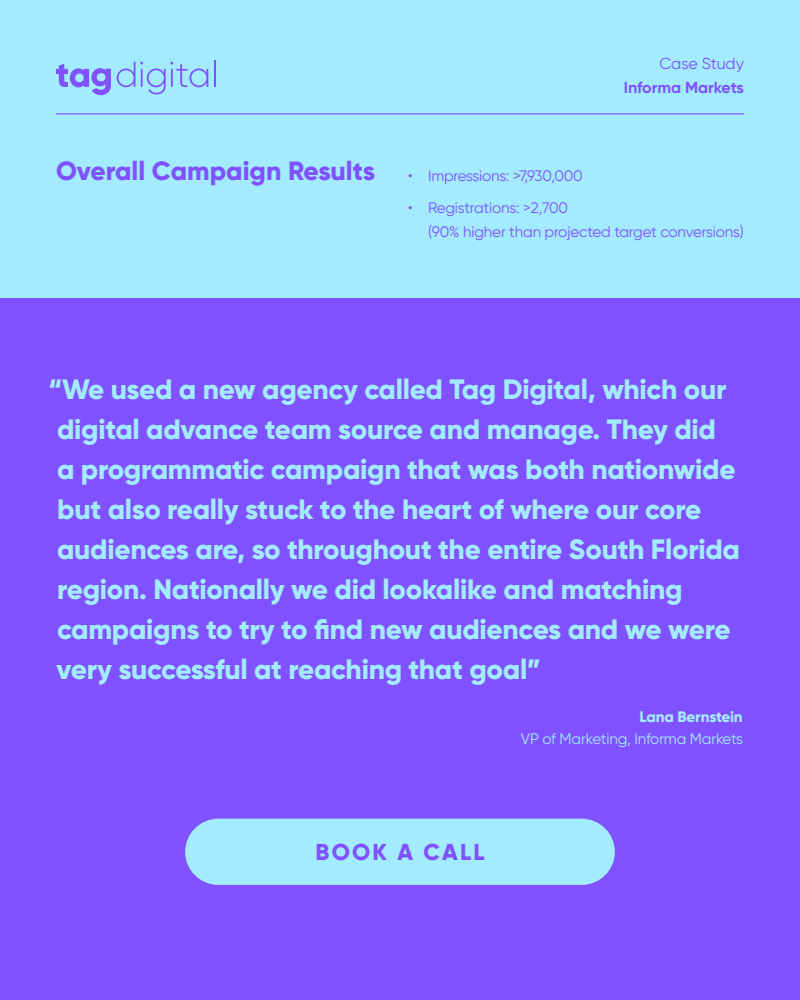
<style>
.page{position:relative;width:800px;height:1000px;background:#fff}
.page>*{position:absolute;margin:0;border:0;box-sizing:border-box;transform-origin:0 0}
.t1{font:800 28px/40px "Gilroy";letter-spacing:-.01em;color:#a3ebff}
.t2{font:800 26.4px "Gilroy";color:#8052ff}
.t3{font:800 23.04px "Gilroy";letter-spacing:.1em;color:#8052ff}
.t4{font:700 16px "Gilroy";color:#8052ff}
.t5{font:16px "Gilroy";color:#8052ff}
.t6{font:15.2px/24px "Gilroy";letter-spacing:-.01em;color:#8052ff}
.t7{font:15.2px "Gilroy";letter-spacing:-.01em;color:#a3ebff}
.t8{font:800 15.2px "Gilroy";letter-spacing:-.01em;color:#a3ebff}
</style>
<div class="page">
<div style="left:0;top:297px;width:800px;height:703px;background:#8052ff"></div>
<div style="left:0;top:0;width:800px;height:297px;background:#a3ebff"></div>
<div style="left:185px;top:819px;width:430px;height:66px;background:#a3ebff;border-radius:33px"></div>
<hr style="left:56px;top:113px;width:688px;height:1px;background:#8052ff">
<svg style="left:117px;top:62px;width:91px;height:32px"></svg>
<hr style="left:214px;top:61px;width:2px;height:26px;background:#8052ff">
<svg style="left:56px;top:64px;width:55px;height:31px"></svg>
<p class="t2" style="left:56px;top:154px;width:321px">Overall Campaign Results</p>
<p class="t5" style="left:659px;top:53px;width:86px">Case Study</p>
<p class="t4" style="left:624px;top:77px;width:122px">Informa Markets</p>
<p class="t6" style="left:408px;top:164px;width:176px">• Impressions: &gt;7,930,000</p>
<p class="t6" style="left:428px;top:196px;width:317px;text-indent:-20px">• Registrations: &gt;2,700<br>(90% higher than projected target conversions)</p>
<p class="t1" style="left:49px;top:369px;width:693px">“We used a new agency called Tag Digital, which our digital advance team source and manage. They did<br>a programmatic campaign that was both nationwide but also really stuck to the heart of where our core audiences are, so throughout the entire South Florida region. Nationally we did lookalike and matching campaigns to try to find new audiences and we were very successful at reaching that goal”</p>
<p class="t8" style="left:639px;top:707px;width:105px">Lana Bernstein</p>
<p class="t7" style="left:521px;top:729px;width:224px">VP of Marketing, Informa Markets</p>
<p class="t3" style="left:316px;top:838px;width:170px">BOOK A CALL</p>
</div>
